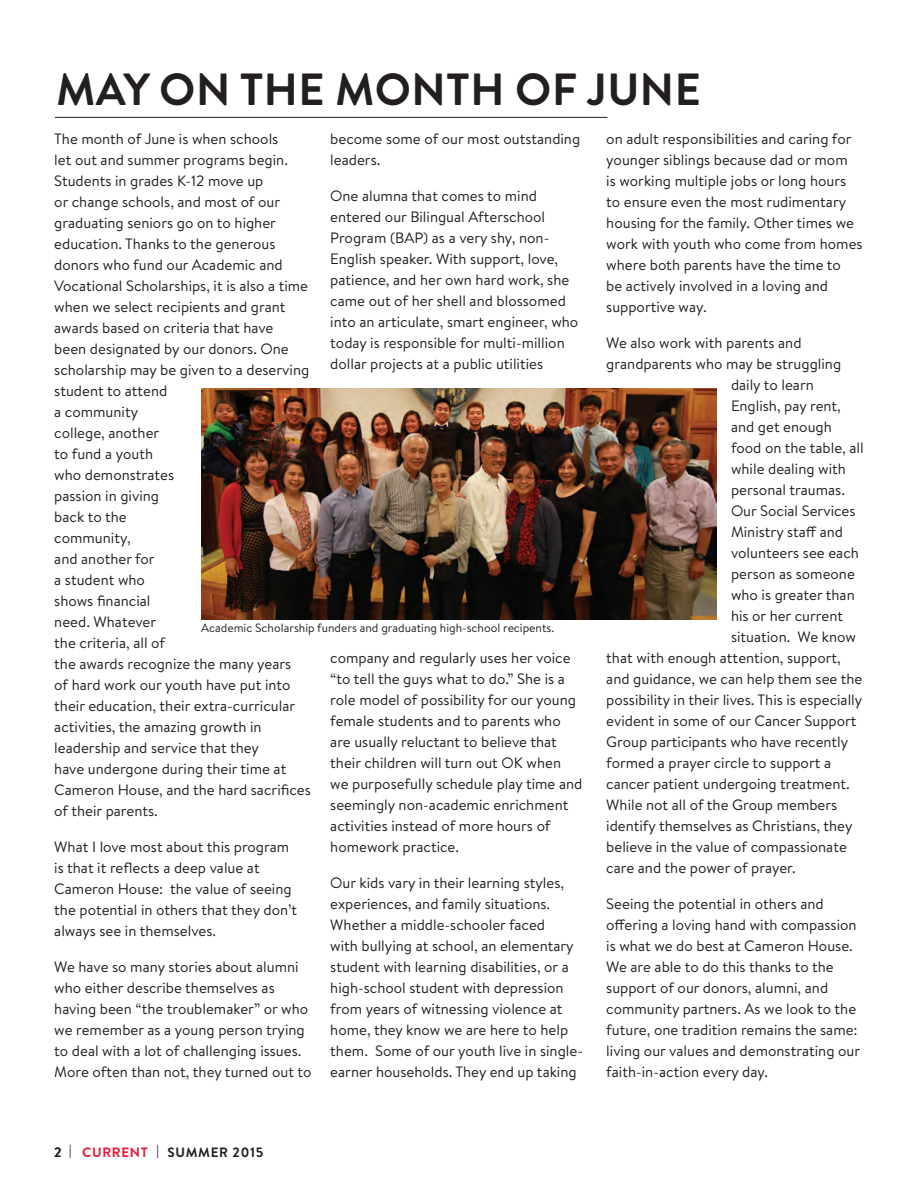
<style>
.page{position:relative;width:918px;height:1188px;background:#fff}
.page>*{position:absolute;margin:0;border:0;box-sizing:border-box;transform-origin:0 0}
.t1{font:700 45px "Brandon Text";color:#231f20}
.t2{font:15px/21px "Brandon Text";color:#231f20}
.t3{font:700 13.5px "Brandon Text";letter-spacing:.05em;color:#231f20}
.t4{font:12px "Brandon Text";color:#231f20}
.s1{color:#e51836}
</style>
<div class="page">
<hr style="left:55px;top:117px;width:553px;height:1px;background:#231f20">
<img style="left:201px;top:389px;width:515px;height:230px">
<h1 class="t1" style="left:56px;top:58px;width:315px">MAYON THE MON</h1>
<h1 class="t1" style="left:446px;top:58px;width:170px">TH OF JUNE</h1>
<p class="t2" style="left:54px;top:127px;width:258px">The month of June is when schools<br>let out and summer programs begin.<br>Students in grades K-12 move up<br>or change schools, and most of our graduating seniors go on to higher education. Thanks to the generous donors who fund our Academic and<br>Vocational Scholarships, it is also a time when we select recipients and grant awards based on criteria that have<br>been designated by our donors. One scholarship may be given to a deserving student to attend<br>a community<br>college, another<br>to fund a youth<br>who demonstrates<br>passion in giving<br>back to the<br>community,<br>and another for<br>a student who<br>shows financial<br>need. Whatever<br>the criteria, all of<br>the awards recognize the many years<br>of hard work our youth have put into their education, their extra-curricular activities, the amazing growth in leadership and service that they<br>have undergone during their time at<br>Cameron House, and the hard sacrifices of their parents.</p>
<p class="t2" style="left:54px;top:836px;width:245px">What I love most about this program is that it reflects a deep value at Cameron House: the value of seeing the potential in others that they don’t always see in themselves.</p>
<p class="t2" style="left:54px;top:956px;width:259px">We have so many stories about alumni who either describe themselves as having been “the troublemaker” or who we remember as a young person trying to deal with a lot of challenging issues.<br>More often than not, they turned out to</p>
<p class="t2" style="left:330px;top:128px;width:251px">become some of our most outstanding leaders.</p>
<p class="t2" style="left:330px;top:185px;width:250px">One alumna that comes to mind entered our Bilingual Afterschool Program (BAP) as a very shy, non-English speaker. With support, love, patience, and her own hard work, she came out of her shell and blossomed into an articulate, smart engineer, who today is responsible for multi-million dollar projects at a public utilities</p>
<p class="t4" style="left:201px;top:620px;width:355px">Academic Scholarship funders and graduating high-school recipents.</p>
<p class="t2" style="left:330px;top:647px;width:254px">company and regularly uses her voice “to tell the guys what to do.” She is a role model of possibility for our young female students and to parents who are usually reluctant to believe that their children will turn out OK when we purposefully schedule play time and seemingly non-academic enrichment activities instead of more hours of homework practice.</p>
<p class="t2" style="left:330px;top:872px;width:254px">Our kids vary in their learning styles, experiences, and family situations.<br>Whether a middle-schooler faced<br>with bullying at school, an elementary student with learning disabilities, or a high-school student with depression from years of witnessing violence at home, they know we are here to help them. Some of our youth live in single&shy;earner households. They end up taking</p>
<p class="t2" style="left:606px;top:128px;width:258px">on adult responsibilities and caring for younger siblings because dad or mom<br>is working multiple jobs or long hours to ensure even the most rudimentary housing for the family. Other times we work with youth who come from homes where both parents have the time to<br>be actively involved in a loving and supportive way.</p>
<p class="t2" style="left:606px;top:332px;width:197px">We also work with parents and</p>
<p class="t2" style="left:606px;top:353px;width:236px">grandparents who may be struggling</p>
<p class="t2" style="left:731px;top:374px;width:84px">daily to learn</p>
<p class="t2" style="left:731px;top:395px;width:111px">English, pay rent,</p>
<p class="t2" style="left:731px;top:416px;width:102px">and get enough</p>
<p class="t2" style="left:731px;top:437px;width:134px">food on the table, all</p>
<p class="t2" style="left:731px;top:458px;width:116px">while dealing with</p>
<p class="t2" style="left:731px;top:479px;width:116px">personal traumas.</p>
<p class="t2" style="left:731px;top:500px;width:126px">Our Social Services</p>
<p class="t2" style="left:731px;top:521px;width:114px">Ministry staff and</p>
<p class="t2" style="left:731px;top:542px;width:129px">volunteers see each</p>
<p class="t2" style="left:731px;top:563px;width:125px">person as someone</p>
<p class="t2" style="left:731px;top:584px;width:125px">who is greater than</p>
<p class="t2" style="left:731px;top:605px;width:114px">his or her current</p>
<p class="t2" style="left:731px;top:626px;width:127px">situation. We know</p>
<p class="t2" style="left:606px;top:647px;width:236px">that with enough attention, support,</p>
<p class="t2" style="left:606px;top:668px;width:258px">and guidance, we can help them see the</p>
<p class="t2" style="left:606px;top:689px;width:258px">possibility in their lives. This is especially</p>
<p class="t2" style="left:606px;top:710px;width:252px">evident in some of our Cancer Support</p>
<p class="t2" style="left:606px;top:731px;width:244px">Group participants who have recently</p>
<p class="t2" style="left:606px;top:752px;width:226px">formed a prayer circle to support a</p>
<p class="t2" style="left:606px;top:773px;width:245px">cancer patient undergoing treatment.</p>
<p class="t2" style="left:606px;top:794px;width:233px">While not all of the Group members</p>
<p class="t2" style="left:606px;top:815px;width:248px">identify themselves as Christians, they</p>
<p class="t2" style="left:606px;top:836px;width:242px">believe in the value of compassionate</p>
<p class="t2" style="left:606px;top:857px;width:191px">care and the power of prayer.</p>
<p class="t2" style="left:606px;top:893px;width:255px">Seeing the potential in others and offering a loving hand with compassion is what we do best at Cameron House.<br>We are able to do this thanks to the support of our donors, alumni, and community partners. As we look to the future, one tradition remains the same: living our values and demonstrating our faith-in-action every day.</p>
<p class="t3" style="left:54px;top:1143px;width:211px">2 | <span class="s1">CURRENT</span> | SUMMER 2015</p>
</div>
